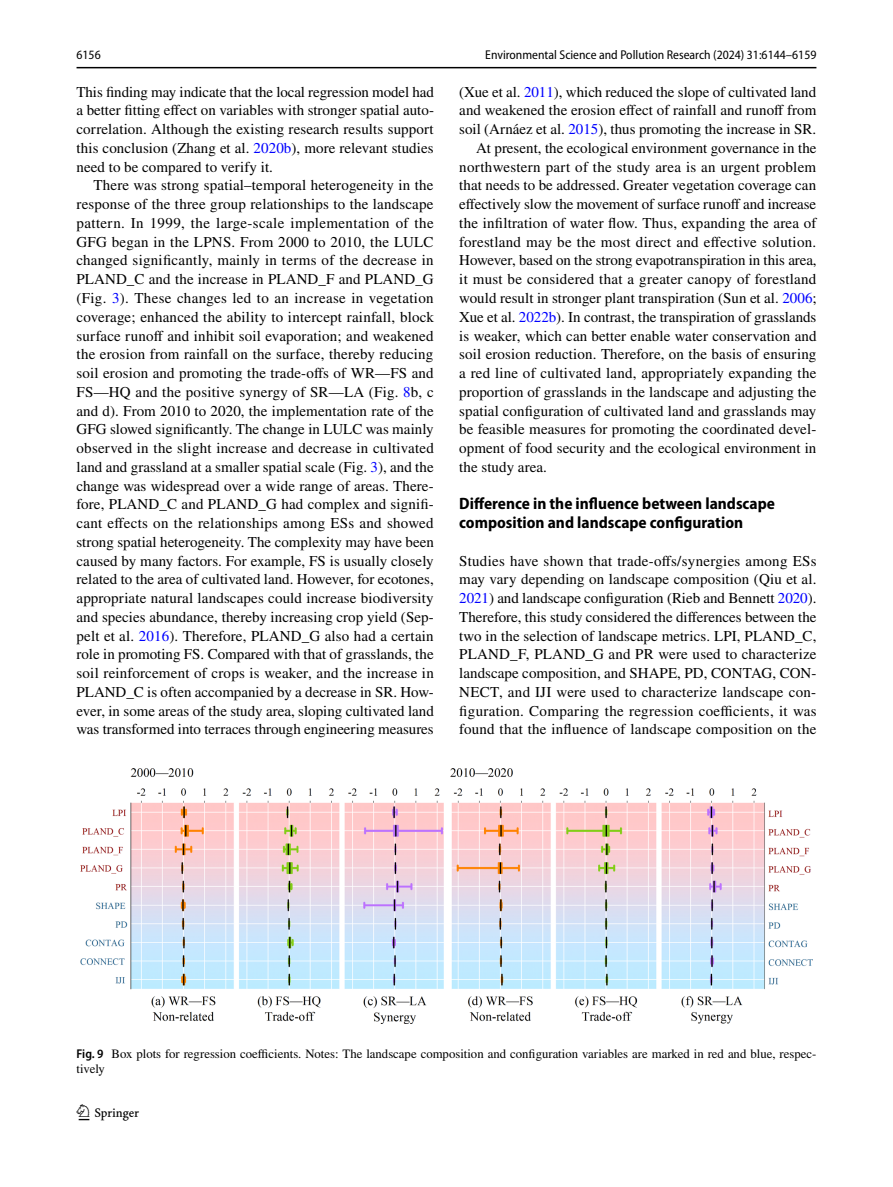
<style>
.page{position:relative;width:893px;height:1187px;background:#fff}
.page>*{position:absolute;margin:0;border:0;box-sizing:border-box;transform-origin:0 0}
.t1{font:22.5px "Springnew Regular 3";color:#000}
.t2{font:700 semi-condensed 16.5px/18.8px "Myriad Pro";color:#000}
.t3{font:15px/18.8px "STIX";letter-spacing:.005em;color:#000;text-align:justify}
.t4{font:12.75px/15px "STIX";color:#000}
.t5{font:semi-condensed 12.75px "Myriad Pro";color:#000}
.s1{color:#00f}
.s2{font-family:"Myriad Pro";font-weight:600;font-stretch:semi-condensed}
</style>
<div class="page">
<hr style="left:77px;top:67px;width:739px;height:1px;background:#000">
<img style="left:81px;top:768px;width:731px;height:255px">
<p class="t5" style="left:77px;top:48px;width:26px">6156</p>
<p class="t5" style="left:485px;top:48px;width:333px">Environmental Science and Pollution Research (2024) 31:6144–6159</p>
<p class="t3" style="left:77px;top:83px;width:359px">This finding may indicate that the local regression model had a better fitting effect on variables with stronger spatial auto&shy;correlation. Although the existing research results support this conclusion (Zhang et al. <span class="s1">2020b</span>), more relevant studies need to be compared to verify it.</p>
<p class="t3" style="left:77px;top:177px;width:359px;text-indent:17px">There was strong spatial–temporal heterogeneity in the response of the three group relationships to the landscape pattern. In 1999, the large-scale implementation of the GFG began in the LPNS. From 2000 to 2010, the LULC changed significantly, mainly in terms of the decrease in PLAND_C and the increase in PLAND_F and PLAND_G (Fig. <span class="s1">3</span>). These changes led to an increase in vegetation coverage; enhanced the ability to intercept rainfall, block surface runoff and inhibit soil evaporation; and weakened the erosion from rainfall on the surface, thereby reducing soil erosion and promoting the trade-offs of WR—FS and FS—HQ and the positive synergy of SR—LA (Fig. <span class="s1">8</span>b, c and d). From 2010 to 2020, the implementation rate of the GFG slowed significantly. The change in LULC was mainly observed in the slight increase and decrease in cultivated land and grassland at a smaller spatial scale (Fig. <span class="s1">3</span>), and the change was widespread over a wide range of areas. There&shy;fore, PLAND_C and PLAND_G had complex and signifi&shy;cant effects on the relationships among ESs and showed strong spatial heterogeneity. The complexity may have been caused by many factors. For example, FS is usually closely related to the area of cultivated land. However, for ecotones, appropriate natural landscapes could increase biodiversity and species abundance, thereby increasing crop yield (Sep&shy;pelt et al. <span class="s1">2016</span>). Therefore, PLAND_G also had a certain role in promoting FS. Compared with that of grasslands, the soil reinforcement of crops is weaker, and the increase in PLAND_C is often accompanied by a decrease in SR. How&shy;ever, in some areas of the study area, sloping cultivated land was transformed into terraces through engineering measures</p>
<p class="t3" style="left:459px;top:83px;width:358px">(Xue et al. <span class="s1">2011</span>), which reduced the slope of cultivated land</p>
<p class="t3" style="left:459px;top:102px;width:359px">and weakened the erosion effect of rainfall and runoff from</p>
<p class="t3" style="left:459px;top:121px;width:358px">soil (Arnáez et al. <span class="s1">2015</span>), thus promoting the increase in SR.</p>
<p class="t3" style="left:476px;top:139px;width:342px">At present, the ecological environment governance in the</p>
<p class="t3" style="left:459px;top:158px;width:359px">northwestern part of the study area is an urgent problem</p>
<p class="t3" style="left:459px;top:177px;width:358px">that needs to be addressed. Greater vegetation coverage can</p>
<p class="t3" style="left:459px;top:196px;width:358px">effectively slow the movement of surface runoff and increase</p>
<p class="t3" style="left:459px;top:214px;width:359px">the infiltration of water flow. Thus, expanding the area of</p>
<p class="t3" style="left:459px;top:233px;width:359px">forestland may be the most direct and effective solution.</p>
<p class="t3" style="left:459px;top:252px;width:359px">However, based on the strong evapotranspiration in this area,</p>
<p class="t3" style="left:459px;top:271px;width:359px">it must be considered that a greater canopy of forestland</p>
<p class="t3" style="left:459px;top:289px;width:359px">would result in stronger plant transpiration (Sun et al. <span class="s1">2006</span>;</p>
<p class="t3" style="left:459px;top:308px;width:359px">Xue et al. <span class="s1">2022b</span>). In contrast, the transpiration of grasslands</p>
<p class="t3" style="left:459px;top:327px;width:359px">is weaker, which can better enable water conservation and</p>
<p class="t3" style="left:459px;top:346px;width:359px">soil erosion reduction. Therefore, on the basis of ensuring</p>
<p class="t3" style="left:459px;top:364px;width:359px">a red line of cultivated land, appropriately expanding the</p>
<p class="t3" style="left:459px;top:383px;width:359px">proportion of grasslands in the landscape and adjusting the</p>
<p class="t3" style="left:459px;top:402px;width:359px">spatial configuration of cultivated land and grasslands may</p>
<p class="t3" style="left:459px;top:421px;width:359px">be feasible measures for promoting the coordinated devel-</p>
<p class="t3" style="left:459px;top:439px;width:359px">opment of food security and the ecological environment in</p>
<p class="t3" style="left:459px;top:458px;width:89px">the study area.</p>
<p class="t2" style="left:459px;top:494px;width:317px">Difference in the influence between landscape composition and landscape configuration</p>
<p class="t3" style="left:459px;top:552px;width:359px">Studies have shown that trade-offs/synergies among ESs may vary depending on landscape composition (Qiu et al.<br><span class="s1">2021</span>) and landscape configuration (Rieb and Bennett <span class="s1">2020</span>).<br>Therefore, this study considered the differences between the two in the selection of landscape metrics. LPI, PLAND_C, PLAND_F, PLAND_G and PR were used to characterize landscape composition, and SHAPE, PD, CONTAG, CON-NECT, and IJI were used to characterize landscape con&shy;figuration. Comparing the regression coefficients, it was found that the influence of landscape composition on the</p>
<p class="t4" style="left:77px;top:1047px;width:741px"><span class="s2">Fig. 9</span> Box plots for regression coefficients. Notes: The landscape composition and configuration variables are marked in red and blue, respec&shy;tively</p>
<h1 class="t1" style="left:79px;top:1104px;width:62px">1 3</h1>
</div>
